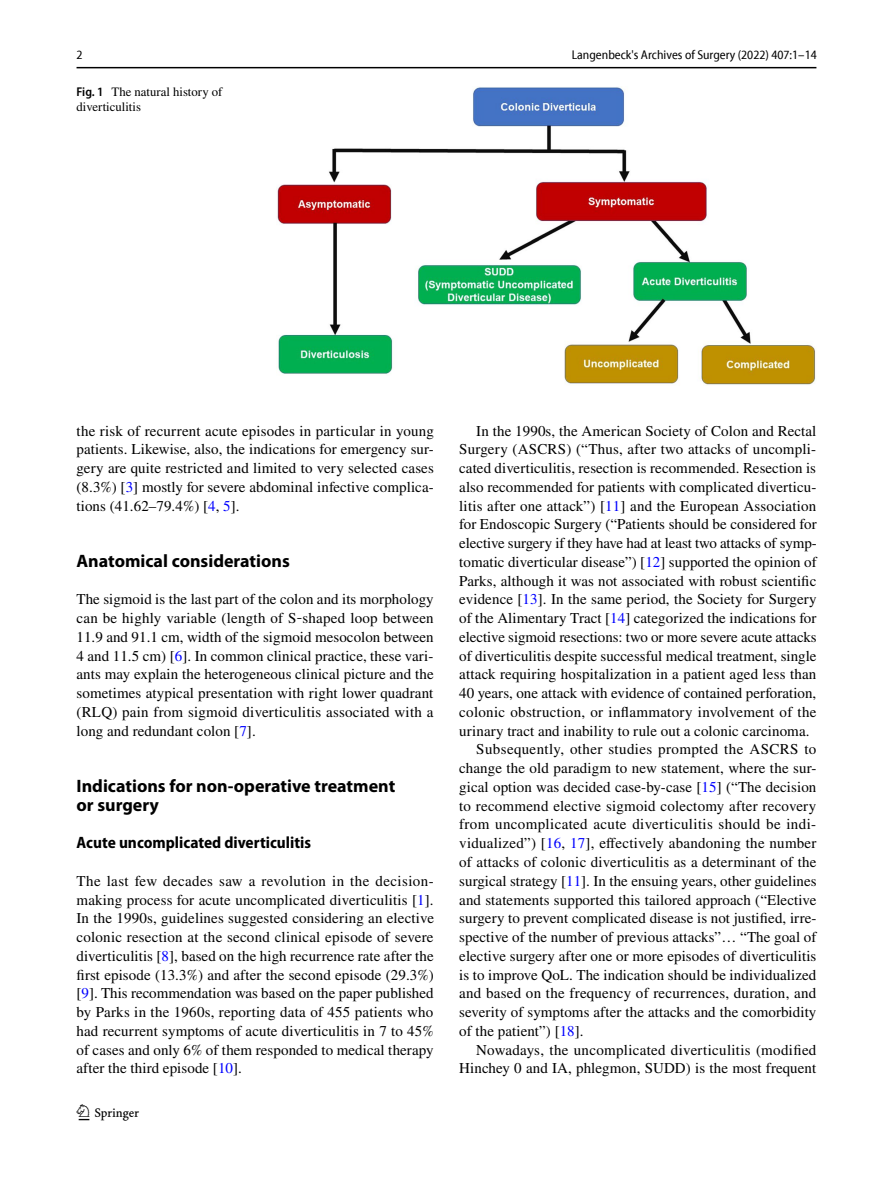
<style>
.page{position:relative;width:893px;height:1187px;background:#fff}
.page>*{position:absolute;margin:0;border:0;box-sizing:border-box;transform-origin:0 0}
.t1{font:22.5px "Springnew Regular 2";color:#000}
.t2{font:700 18px/18.8px "Myriad Pro";color:#000}
.t3{font:700 semi-condensed 16.5px "Myriad Pro";color:#000}
.t4{font:15px/18.8px "STIX";letter-spacing:.005em;color:#000;text-align:justify}
.t5{font:15px "STIX";letter-spacing:.025em;color:#000}
.t6{font:semi-condensed 12.75px "Myriad Pro Unic";color:#000}
.t7{font:12.75px/15px "STIX";color:#000}
.s1{font-family:"Myriad Pro";font-weight:600;font-stretch:semi-condensed}
.s2{color:#00f}
.s3{font-family:"Code 2000"}
</style>
<div class="page">
<hr style="left:77px;top:67px;width:739px;height:1px;background:#000">
<img style="left:276px;top:87px;width:540px;height:298px">
<p class="t6" style="left:77px;top:50px;width:8px">2</p>
<p class="t6" style="left:572px;top:50px;width:247px">Langenbeck's Archives of Surgery (2022) 407:1–14</p>
<p class="t7" style="left:77px;top:85px;width:147px"><span class="s1">Fig. 1</span> The natural history of diverticulitis</p>
<p class="t4" style="left:77px;top:422px;width:359px">the risk of recurrent acute episodes in particular in young patients. Likewise, also, the indications for emergency sur&shy;gery are quite restricted and limited to very selected cases (8.3%) [<span class="s2">3</span>] mostly for severe abdominal infective complica&shy;tions (41.62–79.4%) [<span class="s2">4</span>, <span class="s2">5</span>].</p>
<p class="t2" style="left:77px;top:550px;width:215px">Anatomical considerations</p>
<p class="t4" style="left:77px;top:591px;width:359px">The sigmoid is the last part of the colon and its morphology can be highly variable (length of S<span class="s3">‐</span>shaped loop between 11.9 and 91.1 cm, width of the sigmoid mesocolon between 4 and 11.5 cm) [<span class="s2">6</span>]. In common clinical practice, these vari&shy;ants may explain the heterogeneous clinical picture and the sometimes atypical presentation with right lower quadrant (RLQ) pain from sigmoid diverticulitis associated with a long and redundant colon [<span class="s2">7</span>].</p>
<p class="t2" style="left:77px;top:775px;width:320px">Indications for non‑operative treatment or surgery</p>
<p class="t3" style="left:77px;top:833px;width:236px">Acute uncomplicated diverticulitis</p>
<p class="t4" style="left:77px;top:872px;width:359px">The last few decades saw a revolution in the decision&shy;making process for acute uncomplicated diverticulitis [<span class="s2">1</span>].<br>In the 1990s, guidelines suggested considering an elective colonic resection at the second clinical episode of severe diverticulitis [<span class="s2">8</span>], based on the high recurrence rate after the first episode (13.3%) and after the second episode (29.3%) [<span class="s2">9</span>]. This recommendation was based on the paper published by Parks in the 1960s, reporting data of 455 patients who had recurrent symptoms of acute diverticulitis in 7 to 45% of cases and only 6% of them responded to medical therapy after the third episode [<span class="s2">10</span>].</p>
<h1 class="t1" style="left:79px;top:1104px;width:62px">1 3</h1>
<p class="t4" style="left:476px;top:422px;width:342px">In the 1990s, the American Society of Colon and Rectal</p>
<p class="t4" style="left:459px;top:441px;width:358px">Surgery (ASCRS) (“Thus, after two attacks of uncompli-</p>
<p class="t4" style="left:459px;top:459px;width:358px">cated diverticulitis, resection is recommended. Resection is</p>
<p class="t4" style="left:459px;top:478px;width:359px">also recommended for patients with complicated diverticu-</p>
<p class="t4" style="left:459px;top:497px;width:359px">litis after one attack”) [<span class="s2">11</span>] and the European Association</p>
<p class="t4" style="left:459px;top:516px;width:359px">for Endoscopic Surgery (“Patients should be considered for</p>
<p class="t4" style="left:459px;top:534px;width:359px">elective surgery if they have had at least two attacks of symp-</p>
<p class="t4" style="left:459px;top:553px;width:359px">tomatic diverticular disease”) [<span class="s2">12</span>] supported the opinion of</p>
<p class="t4" style="left:459px;top:572px;width:359px">Parks, although it was not associated with robust scientific</p>
<p class="t4" style="left:459px;top:591px;width:359px">evidence [<span class="s2">13</span>]. In the same period, the Society for Surgery</p>
<p class="t4" style="left:459px;top:609px;width:359px">of the Alimentary Tract [<span class="s2">14</span>] categorized the indications for</p>
<p class="t4" style="left:459px;top:628px;width:359px">elective sigmoid resections: two or more severe acute attacks</p>
<p class="t4" style="left:459px;top:647px;width:359px">of diverticulitis despite successful medical treatment, single</p>
<p class="t4" style="left:459px;top:666px;width:359px">attack requiring hospitalization in a patient aged less than</p>
<p class="t4" style="left:459px;top:684px;width:359px">40 years, one attack with evidence of contained perforation,</p>
<p class="t4" style="left:459px;top:703px;width:359px">colonic obstruction, or inflammatory involvement of the</p>
<p class="t4" style="left:459px;top:722px;width:352px">urinary tract and inability to rule out a colonic carcinoma.</p>
<p class="t5" style="left:476px;top:739px;width:342px">Subsequently, other studies prompted the ASCRS to</p>
<p class="t4" style="left:459px;top:759px;width:359px">change the old paradigm to new statement, where the sur-</p>
<p class="t4" style="left:459px;top:778px;width:359px">gical option was decided case-by-case [<span class="s2">15</span>] (“The decision</p>
<p class="t4" style="left:459px;top:797px;width:358px">to recommend elective sigmoid colectomy after recovery</p>
<p class="t5" style="left:459px;top:814px;width:358px">from uncomplicated acute diverticulitis should be indi-</p>
<p class="t4" style="left:459px;top:834px;width:359px">vidualized”) [<span class="s2">16</span>, <span class="s2">17</span>], effectively abandoning the number</p>
<p class="t4" style="left:459px;top:853px;width:359px">of attacks of colonic diverticulitis as a determinant of the</p>
<p class="t4" style="left:459px;top:872px;width:359px">surgical strategy [<span class="s2">11</span>]. In the ensuing years, other guidelines</p>
<p class="t4" style="left:459px;top:891px;width:359px">and statements supported this tailored approach (“Elective</p>
<p class="t4" style="left:459px;top:909px;width:359px">surgery to prevent complicated disease is not justified, irre-</p>
<p class="t4" style="left:459px;top:928px;width:359px">spective of the number of previous attacks”… “The goal of</p>
<p class="t4" style="left:459px;top:947px;width:359px">elective surgery after one or more episodes of diverticulitis</p>
<p class="t4" style="left:459px;top:966px;width:359px">is to improve QoL. The indication should be individualized</p>
<p class="t4" style="left:459px;top:984px;width:359px">and based on the frequency of recurrences, duration, and</p>
<p class="t4" style="left:459px;top:1003px;width:359px">severity of symptoms after the attacks and the comorbidity</p>
<p class="t4" style="left:459px;top:1022px;width:126px">of the patient”) [<span class="s2">18</span>].</p>
<p class="t4" style="left:476px;top:1041px;width:342px">Nowadays, the uncomplicated diverticulitis (modified</p>
<p class="t4" style="left:459px;top:1059px;width:358px">Hinchey 0 and IA, phlegmon, SUDD) is the most frequent</p>
</div>
